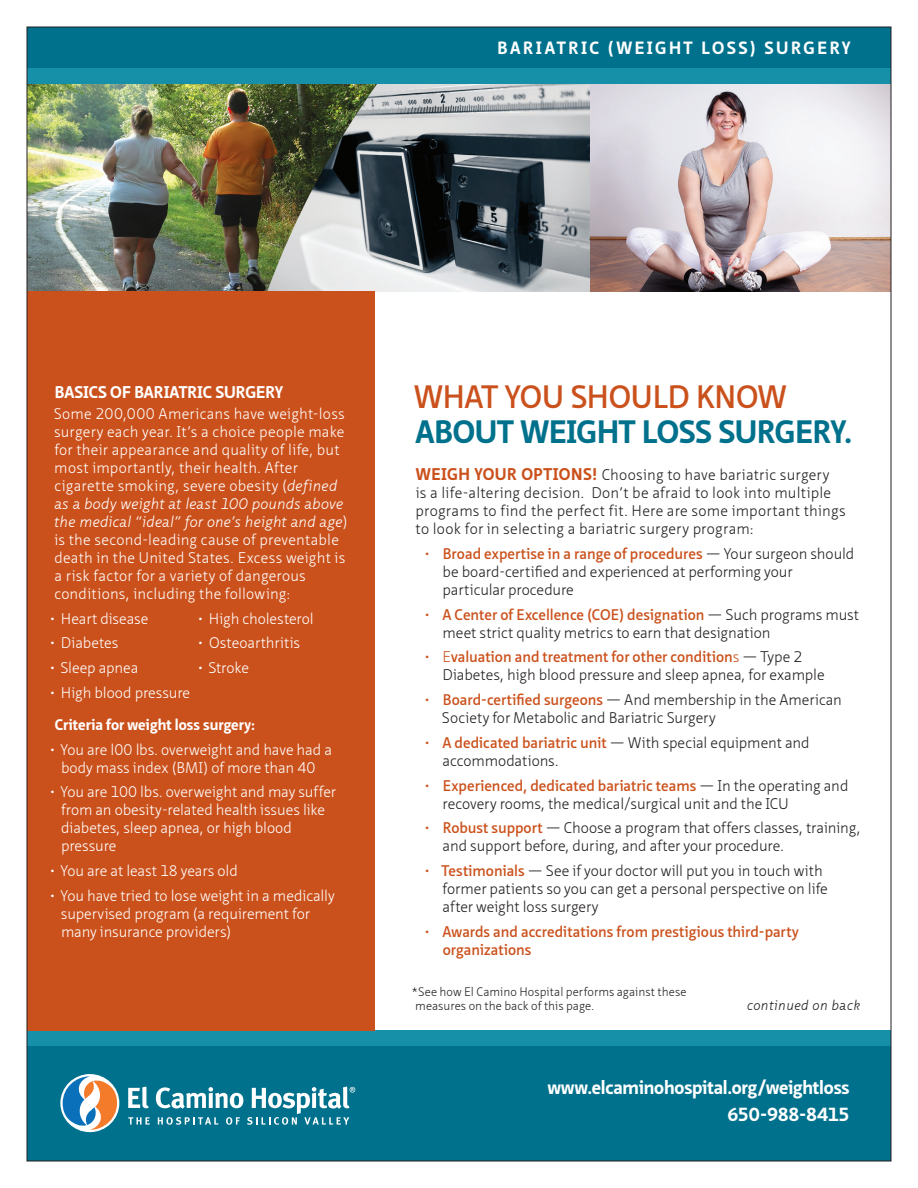
<style>
.page{position:relative;width:918px;height:1188px;background:#fff}
.page>*{position:absolute;margin:0;border:0;box-sizing:border-box;transform-origin:0 0}
.Head_2{font:700 31.5px/34.5px "Neue Sans";letter-spacing:-.01em;color:#00718c}
.t1{font:700 18.45px/27.5px "Neue Sans";letter-spacing:-.01em;color:#fff;text-align:right}
.Cover_Category_Heade{font:700 17.25px "Neue Sans";letter-spacing:.145em;color:#fff}
.Subhead_2{font:700 16.5px "Neue Sans";color:#fff}
.Body_1st{font:300 15px/18px "Neue Sans";color:#231f20}
.Body_1st-2{font:300 15px/18px "Neue Sans";letter-spacing:.005em;color:#fff}
.t2{font:600 15px/18px "Neue Sans";color:#cb511c}
.Body{font:700 15px "Neue Sans";letter-spacing:.005em;color:#fff}
.continued_note{font:italic 300 13.5px "Neue Sans";letter-spacing:.03em;color:#231f20}
.t3{font:300 12px/14.4px "Neue Sans";letter-spacing:.005em;color:#231f20}
.s1{font-style:italic}
.s2{font-weight:600;color:#cb511c}
.s3{font-weight:700;font-size:16.5px;color:#cb511c}
.s4{color:#cb511c}
.s5{font-weight:300}
</style>
<div class="page">
<img style="left:379px;top:84px;width:212px;height:207px">
<img style="left:591px;top:84px;width:298px;height:207px">
<div style="left:27px;top:1044px;width:864px;height:117px;background:#00718c"></div>
<div style="left:27px;top:1030px;width:864px;height:16px;background:#1690a8"></div>
<svg style="left:60px;top:1074px;width:59px;height:58px"></svg>
<svg style="left:63px;top:1076px;width:54px;height:54px;background:#9aa3a4"></svg>
<svg style="left:128px;top:1087px;width:227px;height:38px"></svg>
<img style="left:29px;top:84px;width:350px;height:207px">
<div style="left:27px;top:27px;width:864px;height:42px;background:#00718c"></div>
<div style="left:27px;top:68px;width:864px;height:16px;background:#1690a8"></div>
<div style="left:27px;top:291px;width:348px;height:740px;background:#cb511c"></div>
<p class="Cover_Category_Heade" style="left:498px;top:38px;width:355px">BARIATRIC (WEIGHT LOSS) SURGERY</p>
<p class="Subhead_2" style="left:55px;top:382px;width:230px">BASICS OF BARIATRIC SURGERY</p>
<p class="Body_1st-2" style="left:54px;top:405px;width:295px">Some 200,000 Americans have weight-loss surgery each year. It’s a choice people make for their appearance and quality of life, but most importantly, their health. After cigarette smoking, severe obesity (<span class="s1">defined as a body weight at least 100 pounds above the medical “ideal” for one’s height and age</span>) is the second-leading cause of preventable death in the United States. Excess weight is a risk factor for a variety of dangerous conditions, including the following:</p>
<p class="Body_1st-2" style="left:50px;top:610px;width:100px">• Heart disease</p>
<p class="Body_1st-2" style="left:50px;top:634px;width:70px">• Diabetes</p>
<p class="Body_1st-2" style="left:50px;top:659px;width:90px">• Sleep apnea</p>
<p class="Body_1st-2" style="left:50px;top:684px;width:142px">• High blood pressure</p>
<p class="Body_1st-2" style="left:197px;top:610px;width:118px">• High cholesterol</p>
<p class="Body_1st-2" style="left:197px;top:634px;width:104px">• Osteoarthritis</p>
<p class="Body_1st-2" style="left:197px;top:659px;width:53px">• Stroke</p>
<p class="Body" style="left:55px;top:715px;width:202px">Criteria for weight loss surgery:</p>
<p class="Body_1st-2" style="left:50px;top:741px;width:284px;text-align:center">• You are l00 lbs. overweight and have had a body mass index (BMI) of more than 40</p>
<p class="Body_1st-2" style="left:61px;top:783px;width:276px;text-indent:-12px">• You are 100 lbs. overweight and may suffer from an obesity-related health issues like diabetes, sleep apnea, or high blood pressure</p>
<p class="Body_1st-2" style="left:50px;top:862px;width:190px">• You are at least 18 years old</p>
<p class="Body_1st-2" style="left:61px;top:887px;width:275px;text-indent:-11px">• You have tried to lose weight in a medically supervised program (a requirement for many insurance providers)</p>
<p class="Head_2" style="left:414px;top:380px;width:440px"><span class="s2">WHAT YOU SHOULD KNOW<br></span>ABOUT WEIGHT LOSS SURGERY.</p>
<p class="Body_1st" style="left:416px;top:466px;width:432px"><span class="s3">WEIGH YOUR OPTIONS!</span> Choosing to have bariatric surgery<br>is a life-altering decision. Don’t be afraid to look into multiple programs to find the perfect fit. Here are some important things to look for in selecting a bariatric surgery program:</p>
<p class="Body_1st" style="left:443px;top:545px;width:413px;text-indent:-18px"><span class="s4">•</span> <span class="s2">Broad expertise in a range of procedures</span> — Your surgeon should be board-certified and experienced at performing your particular procedure</p>
<p class="Body_1st" style="left:443px;top:606px;width:418px;text-indent:-18px"><span class="s4">•</span> <span class="s2">A Center of Excellence (COE) designation</span> — Such programs must meet strict quality metrics to earn that designation</p>
<p class="Body_1st" style="left:442px;top:648px;width:384px;text-indent:-18px"><span class="s4">• E</span><span class="s2">valuation and treatment for other condition</span><span class="s4">s</span> — Type 2<br>Diabetes, high blood pressure and sleep apnea, for example</p>
<p class="Body_1st" style="left:442px;top:691px;width:402px;text-indent:-18px"><span class="s4">•</span> <span class="s2">Board-certified surgeons</span> — And membership in the American<br>Society for Metabolic and Bariatric Surgery</p>
<p class="Body_1st" style="left:443px;top:734px;width:369px;text-indent:-18px"><span class="s4">•</span> <span class="s2">A dedicated bariatric unit</span> — With special equipment and accommodations.</p>
<p class="Body_1st" style="left:443px;top:777px;width:407px;text-indent:-18px"><span class="s4">•</span> <span class="s2">Experienced, dedicated bariatric teams</span> — In the operating and recovery rooms, the medical/surgical unit and the ICU</p>
<p class="Body_1st" style="left:443px;top:819px;width:419px;text-indent:-18px"><span class="s4">•</span> <span class="s2">Robust support</span> — Choose a program that offers classes, training, and support before, during, and after your procedure.</p>
<p class="Body_1st" style="left:443px;top:862px;width:387px;text-indent:-18px"><span class="s4">•</span> <span class="s2">Testimonials</span> — See if your doctor will put you in touch with former patients so you can get a personal perspective on life after weight loss surgery</p>
<p class="t2" style="left:443px;top:923px;width:357px;text-indent:-19px"><span class="s5">•</span> Awards and accreditations from prestigious third-party organizations</p>
<p class="t3" style="left:412px;top:985px;width:276px">*See how El Camino Hospital performs against these measures on the back of this page.</p>
<p class="continued_note" style="left:747px;top:998px;width:115px">continued on back</p>
<p class="t1" style="left:548px;top:1074px;width:303px">www.elcaminohospital.org/weightloss<br>650-988-8415</p>
</div>
